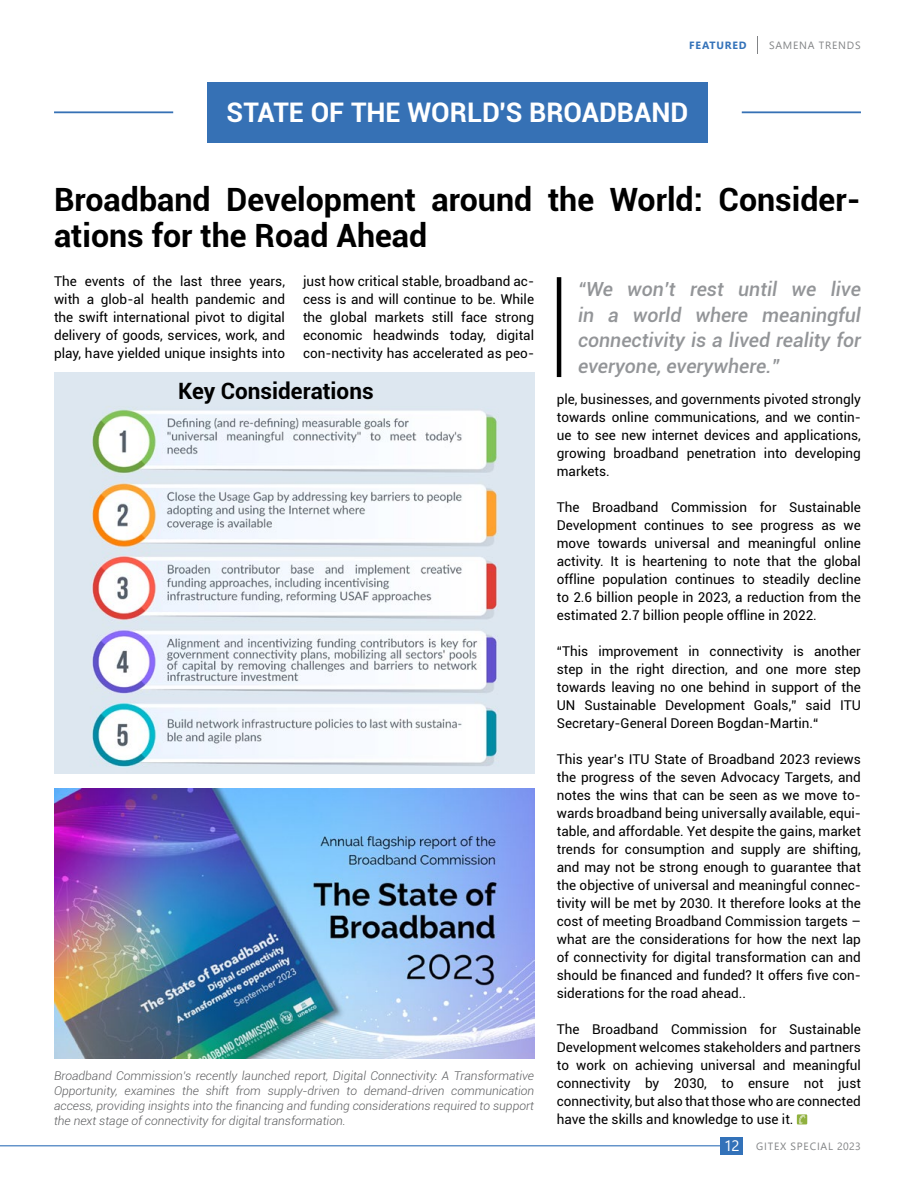
<style>
.page{position:relative;width:915px;height:1191px;background:#fff}
.page>*{position:absolute;margin:0;border:0;box-sizing:border-box;transform-origin:0 0}
.t1{font:700 32.1px/36px "Roboto";color:#000}
.t2{font:700 27px "Roboto";color:#fff}
.t3{font:700 22.5px "Roboto";color:#000}
.t4{font:italic 500 19.5px/25.5px "Roboto";color:#939598;text-align:justify}
.t5{font:15px "Segoe UI";color:#fff}
.t6{font:13.5px/18px "Roboto";color:#000;text-align:justify}
.t7{font:italic 300 12px/15px "Roboto";color:#5a5b5d;text-align:justify}
.t8{font:10.5px "Segoe UI";letter-spacing:.075em;color:#828486}
.t9{font:700 10.5px "Segoe UI";letter-spacing:.075em;color:#3372b9}
</style>
<div class="page">
<svg style="left:757px;top:36px;width:1px;height:18px"></svg>
<hr style="left:0;top:1145px;width:722px;height:1px;background:#3372b9">
<div style="left:720px;top:1137px;width:22px;height:17px;background:#3372b9"></div>
<div style="left:207px;top:82px;width:500px;height:60px;background:#3671b5"></div>
<hr style="left:54px;top:111px;width:119px;height:2px;background:#3671b5">
<hr style="left:741px;top:111px;width:119px;height:2px;background:#3671b5">
<div style="left:556px;top:277px;width:5px;height:100px;background:#000"></div>
<img style="left:54px;top:372px;width:480px;height:401px">
<img style="left:54px;top:789px;width:480px;height:269px">
<div style="left:796px;top:1114px;width:11px;height:10px;background:#90b13e"></div>
<svg style="left:798px;top:1114px;width:7px;height:11px"></svg>
<p class="t9" style="left:689px;top:35px;width:59px">FEATURED</p>
<h2 class="t2" style="left:226px;top:94px;width:463px">STATE OF THE WORLD'S BROADBAND</h2>
<p class="t8" style="left:768px;top:35px;width:93px">SAMENA TRENDS</p>
<h1 class="t1" style="left:54px;top:180px;width:808px">Broadband Development around the World: Consider&shy;ations for the Road Ahead</h1>
<h3 class="t4" style="left:578px;top:276px;width:284px">“We won’t rest until we live in a world where meaningful connectivity is a lived reality for everyone, everywhere.”</h3>
<h3 class="t3" style="left:178px;top:375px;width:197px">Key Considerations</h3>
<p class="t6" style="left:54px;top:271px;width:232px">The events of the last three years, with a glob-al health pandemic and the swift international pivot to digital delivery of goods, services, work, and play, have yielded unique insights into</p>
<p class="t6" style="left:303px;top:271px;width:232px">just how critical stable, broadband ac&shy;cess is and will continue to be. While the global markets still face strong economic headwinds today, digital con-nectivity has accelerated as peo-</p>
<p class="t6" style="left:556px;top:390px;width:305px">ple, businesses, and governments pivoted strongly towards online communications, and we contin&shy;ue to see new internet devices and applications, growing broadband penetration into developing markets.</p>
<p class="t6" style="left:556px;top:498px;width:305px">The Broadband Commission for Sustainable Development continues to see progress as we move towards universal and meaningful online activity. It is heartening to note that the global offline population continues to steadily decline to 2.6 billion people in 2023, a reduction from the estimated 2.7 billion people offline in 2022.</p>
<p class="t6" style="left:556px;top:642px;width:305px">“This improvement in connectivity is another step in the right direction, and one more step towards leaving no one behind in support of the UN Sustainable Development Goals,” said ITU Secretary-General Doreen Bogdan-Martin.“</p>
<p class="t6" style="left:556px;top:750px;width:305px">This year’s ITU State of Broadband 2023 reviews the progress of the seven Advocacy Targets, and notes the wins that can be seen as we move to&shy;wards broadband being universally available, equi&shy;table, and affordable. Yet despite the gains, market trends for consumption and supply are shifting, and may not be strong enough to guarantee that the objective of universal and meaningful connec&shy;tivity will be met by 2030. It therefore looks at the cost of meeting Broadband Commission targets – what are the considerations for how the next lap of connectivity for digital transformation can and should be financed and funded? It offers five con&shy;siderations for the road ahead..</p>
<p class="t6" style="left:556px;top:1020px;width:305px">The Broadband Commission for Sustainable Development welcomes stakeholders and partners to work on achieving universal and meaningful connectivity by 2030, to ensure not just connectivity, but also that those who are connected have the skills and knowledge to use it.</p>
<p class="t7" style="left:54px;top:1067px;width:481px">Broadband Commission’s recently launched report, Digital Connectivity: A Transformative Opportunity, examines the shift from supply-driven to demand-driven communication access, providing insights into the financing and funding considerations required to support the next stage of connectivity for digital transformation.</p>
<p class="t5" style="left:724px;top:1131px;width:17px">12</p>
<p class="t8" style="left:756px;top:1136px;width:106px">GITEX SPECIAL 2023</p>
</div>
